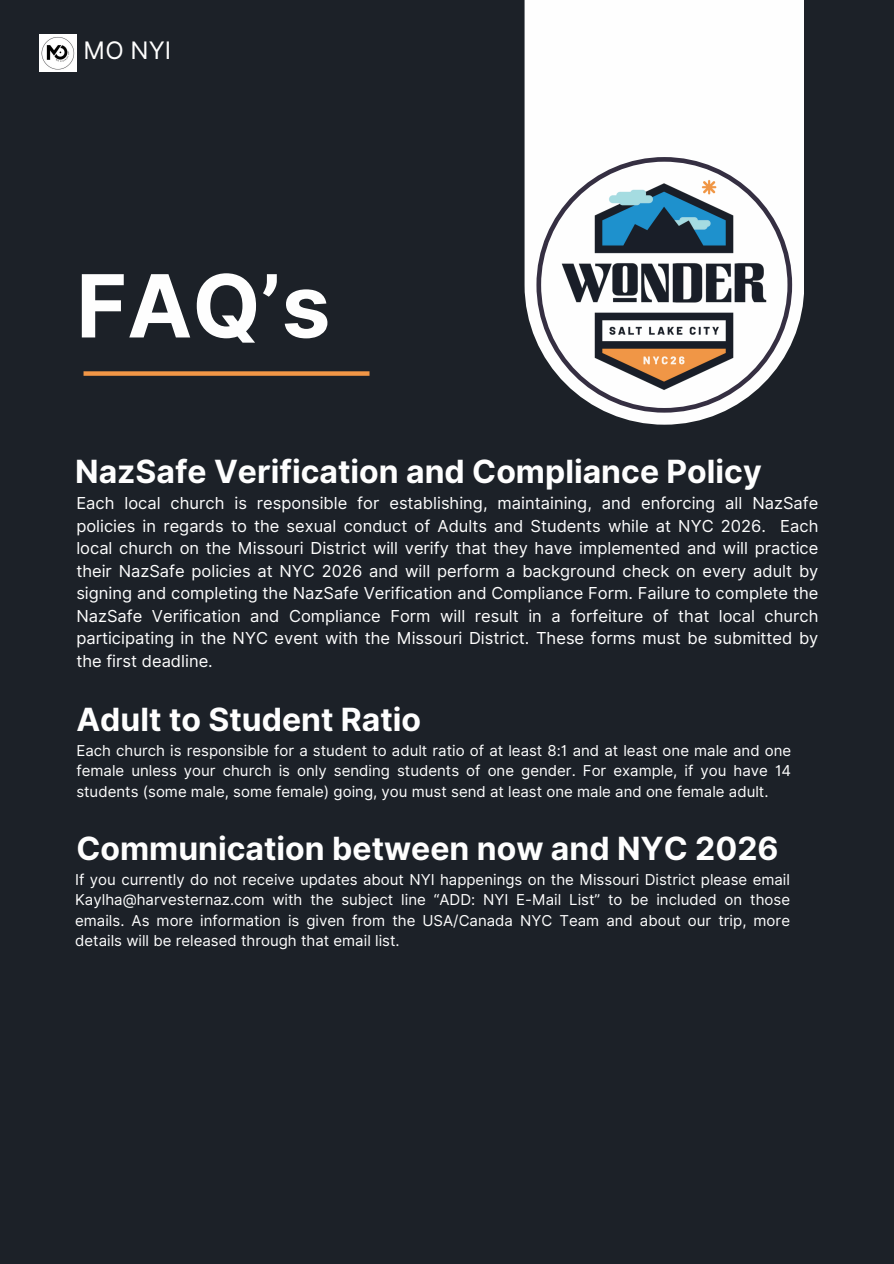
<style>
.page{position:relative;width:894px;height:1264px;background:#fff}
.page>*{position:absolute;margin:0;border:0;box-sizing:border-box;transform-origin:0 0}
.t1{font:700 87px "Inter";color:#fefefe}
.t2{font:700 31.95px "Inter";color:#fefefe}
.t3{font:24px "Inter";color:#fefefe}
.t4{font:16.5px/22.5px "Inter";color:#fefefe;text-align:justify}
.t5{font:15px/20.2px "Inter";color:#fefefe;text-align:justify}
</style>
<div class="page">
<div style="left:0;top:0;width:893px;height:1263px;background:#1c2128"></div>
<div style="left:524px;top:0;width:280px;height:424px;background:#fefefe"></div>
<svg style="left:536px;top:157px;width:255px;height:255px"></svg>
<img style="left:40px;top:34px;width:37px;height:37px">
<div style="left:83px;top:371px;width:286px;height:5px;background:#f19646"></div>
<h2 class="t3" style="left:83px;top:36px;width:89px">MO NYI</h2>
<h3 class="t1" style="left:76px;top:254px;width:255px">FAQ’s</h3>
<p class="t2" style="left:75px;top:452px;width:688px">NazSafe Verification and Compliance Policy</p>
<h1 class="t4" style="left:76px;top:492px;width:743px">Each local church is responsible for establishing, maintaining, and enforcing all NazSafe policies in regards to the sexual conduct of Adults and Students while at NYC 2026. Each local church on the Missouri District will verify that they have implemented and will practice their NazSafe policies at NYC 2026 and will perform a background check on every adult by signing and completing the NazSafe Verification and Compliance Form. Failure to complete the NazSafe Verification and Compliance Form will result in a forfeiture of that local church participating in the NYC event with the Missouri District. These forms must be submitted by the first deadline.</h1>
<p class="t2" style="left:76px;top:700px;width:346px">Adult to Student Ratio</p>
<h2 class="t5" style="left:76px;top:740px;width:716px">Each church is responsible for a student to adult ratio of at least 8:1 and at least one male and one female unless your church is only sending students of one gender. For example, if you have 14 students (some male, some female) going, you must send at least one male and one female adult.</h2>
<p class="t2" style="left:76px;top:829px;width:703px">Communication between now and NYC 2026</p>
<p class="t5" style="left:75px;top:869px;width:716px">If you currently do not receive updates about NYI happenings on the Missouri District please email Kaylha@harvesternaz.com with the subject line “ADD: NYI E-Mail List” to be included on those emails. As more information is given from the USA/Canada NYC Team and about our trip, more details will be released through that email list.</p>
</div>
